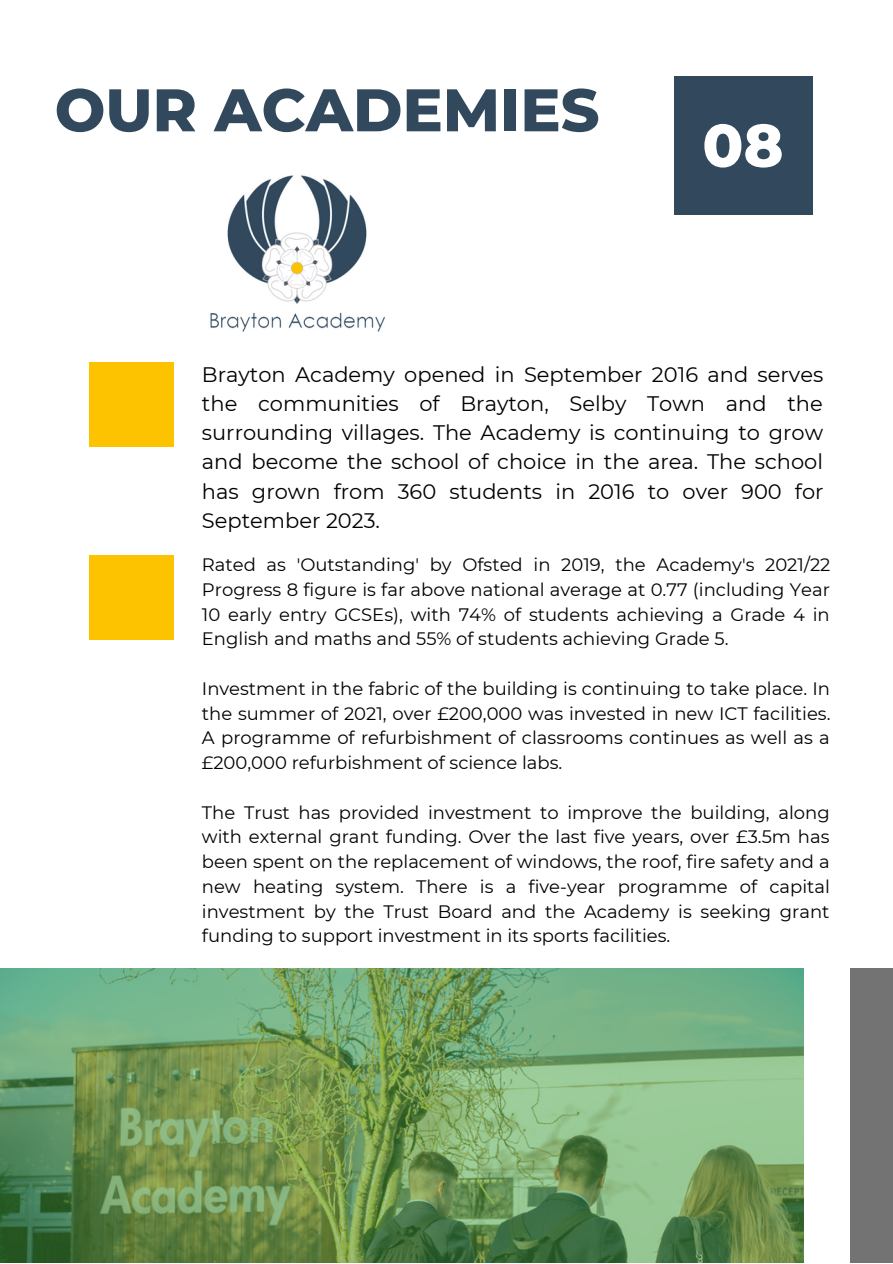
<style>
.page{position:relative;width:893px;height:1264px;background:#fff}
.page>*{position:absolute;margin:0;border:0;box-sizing:border-box;transform-origin:0 0}
.t1{font:800 60px "Montserrat";color:#32495d}
.t2{font:800 60px "Montserrat";color:#fff}
.t3{font:21px/29.2px "Montserrat";color:#000;text-align:justify}
.t4{font:18px/24.8px "Montserrat";color:#000;text-align:justify}
</style>
<div class="page">
<div style="left:674px;top:76px;width:138px;height:138px;background:#32495d"></div>
<div style="left:89px;top:362px;width:85px;height:85px;background:#fdc300"></div>
<div style="left:850px;top:968px;width:42px;height:294px;background:#737373"></div>
<img style="left:210px;top:175px;width:176px;height:157px">
<div style="left:89px;top:555px;width:85px;height:84px;background:#fdc300"></div>
<svg style="left:1px;top:968px;width:802px;height:294px;background:#719e66"></svg>
<h1 class="t1" style="left:55px;top:73px;width:546px">OUR ACADEMIES</h1>
<h1 class="t2" style="left:702px;top:109px;width:83px">08</h1>
<p class="t3" style="left:202px;top:359px;width:623px">Brayton Academy opened in September 2016 and serves the communities of Brayton, Selby Town and the surrounding villages. The Academy is continuing to grow and become the school of choice in the area. The school has grown from 360 students in 2016 to over 900 for September 2023.</p>
<p class="t4" style="left:202px;top:552px;width:630px">Rated as 'Outstanding' by Ofsted in 2019, the Academy's 2021/22<br>Progress 8 figure is far above national average at 0.77 (including Year 10 early entry GCSEs), with 74% of students achieving a Grade 4 in English and maths and 55% of students achieving Grade 5.</p>
<p class="t4" style="left:202px;top:676px;width:630px">Investment in the fabric of the building is continuing to take place. In the summer of 2021, over £200,000 was invested in new ICT facilities.<br>A programme of refurbishment of classrooms continues as well as a £200,000 refurbishment of science labs.</p>
<p class="t4" style="left:202px;top:799px;width:629px">The Trust has provided investment to improve the building, along with external grant funding. Over the last five years, over £3.5m has been spent on the replacement of windows, the roof, fire safety and a new heating system. There is a five-year programme of capital investment by the Trust Board and the Academy is seeking grant funding to support investment in its sports facilities.</p>
</div>
